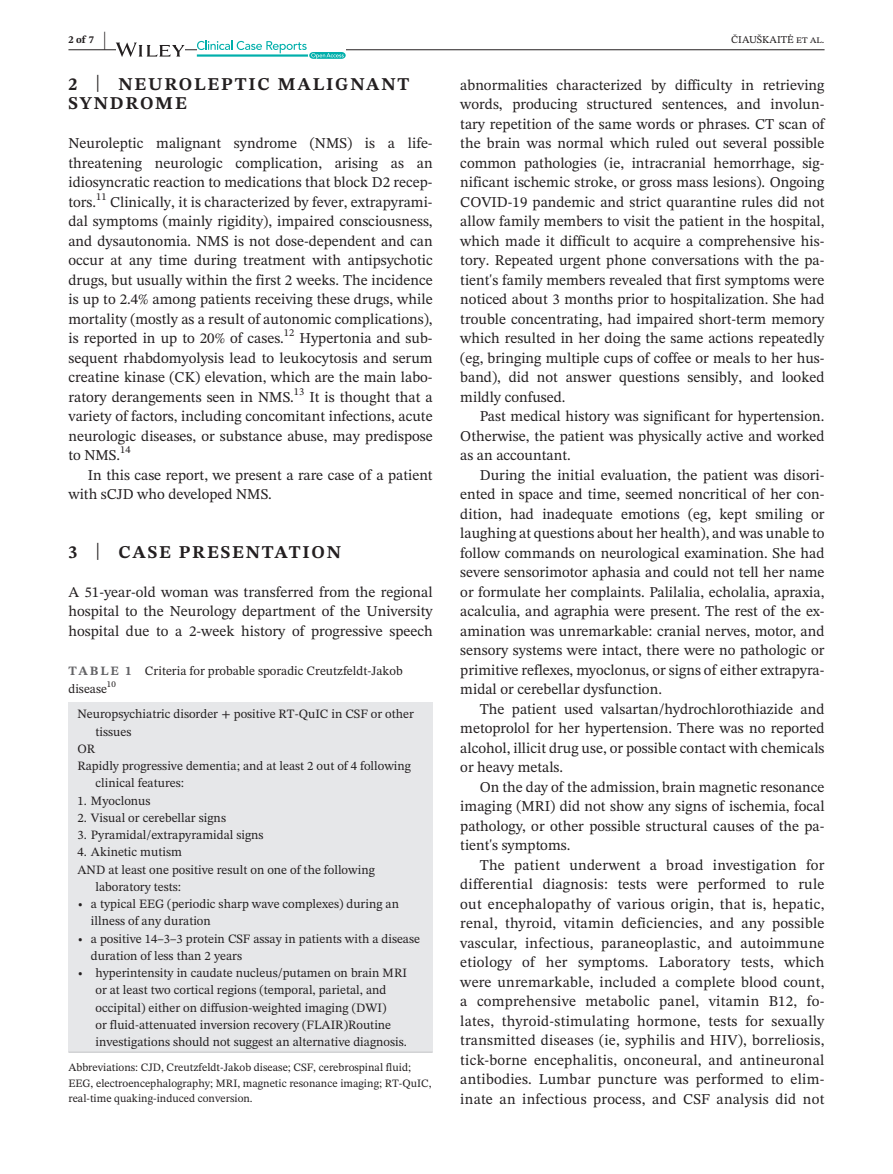
<style>
.page{position:relative;width:893px;height:1174px;background:#fff}
.page>*{position:absolute;margin:0;border:0;box-sizing:border-box;transform-origin:0 0}
.t1{font:700 18px/19.5px "STIX Two Text";letter-spacing:.1em;color:#231f20}
.t2{font:15px/19.5px "STIX Two Text";color:#231f20;text-align:justify}
.t3{font:12.75px/17.2px "STIX Two Text";color:#231f20}
.t4{font:11.25px/15.8px "STIX Two Text";color:#231f20}
.t5{font:10.5px "STIX Two Text";color:#231f20}
.t6{font:700 10.5px "STIX Two Text";color:#231f20}
.t7{font:8.85px "STIX Two Text";color:#231f20}
.s1{font-size:21px}
.s2{font-weight:400;font-size:23.7px}
.s3{font-weight:700;color:#636366}
</style>
<div class="page">
<hr style="left:68px;top:49px;width:756px;height:1px;background:#231f20">
<svg style="left:116px;top:43px;width:69px;height:14px"></svg>
<svg style="left:197px;top:41px;width:149px;height:18px"></svg>
<div style="left:68px;top:702px;width:365px;height:350px;background:#e6e7e9"></div>
<hr style="left:68px;top:1051px;width:365px;height:2px;background:#d1d2d4">
<p class="t6" style="left:68px;top:32px;width:39px">2 of 7 <span class="s1">|</span></p>
<p class="t5" style="left:731px;top:32px;width:95px">ČIAUŠKAITĖ et al.</p>
<p class="t1" style="left:68px;top:74px;width:342px">2 <span class="s2">|</span> NEUROLEPTIC MALIGNANT<br>SYNDROME</p>
<p class="t2" style="left:68px;top:133px;width:366px">Neuroleptic malignant syndrome (NMS) is a life&shy;threatening neurologic complication, arising as an idiosyncratic reaction to medications that block D2 recep&shy;tors.</p>
<p class="t2" style="left:460px;top:75px;width:366px">abnormalities characterized by difficulty in retrieving words, producing structured sentences, and involun&shy;tary repetition of the same words or phrases. CT scan of the brain was normal which ruled out several possible common pathologies (ie, intracranial hemorrhage, sig&shy;nificant ischemic stroke, or gross mass lesions). Ongoing COVID-19 pandemic and strict quarantine rules did not allow family members to visit the patient in the hospital, which made it difficult to acquire a comprehensive his&shy;tory. Repeated urgent phone conversations with the pa&shy;tient's family members revealed that first symptoms were noticed about 3 months prior to hospitalization. She had trouble concentrating, had impaired short-term memory which resulted in her doing the same actions repeatedly (eg, bringing multiple cups of coffee or meals to her hus&shy;band), did not answer questions sensibly, and looked mildly confused.</p>
<p class="t2" style="left:460px;top:406px;width:366px;text-indent:20px">Past medical history was significant for hypertension.<br>Otherwise, the patient was physically active and worked as an accountant.</p>
<p class="t2" style="left:460px;top:465px;width:366px;text-indent:20px">During the initial evaluation, the patient was disori&shy;ented in space and time, seemed noncritical of her con&shy;dition, had inadequate emotions (eg, kept smiling or laughing at questions about her health), and was unable to follow commands on neurological examination. She had severe sensorimotor aphasia and could not tell her name or formulate her complaints. Palilalia, echolalia, apraxia, acalculia, and agraphia were present. The rest of the ex&shy;amination was unremarkable: cranial nerves, motor, and sensory systems were intact, there were no pathologic or primitive reflexes, myoclonus, or signs of either extrapyra&shy;midal or cerebellar dysfunction.</p>
<p class="t2" style="left:460px;top:699px;width:366px;text-indent:19px">The patient used valsartan/hydrochlorothiazide and metoprolol for her hypertension. There was no reported alcohol, illicit drug use, or possible contact with chemicals or heavy metals.</p>
<p class="t2" style="left:460px;top:777px;width:366px;text-indent:19px">On the day of the admission, brain magnetic resonance imaging (MRI) did not show any signs of ischemia, focal pathology, or other possible structural causes of the pa&shy;tient's symptoms.</p>
<p class="t2" style="left:460px;top:855px;width:366px;text-indent:19px">The patient underwent a broad investigation for differential diagnosis: tests were performed to rule out encephalopathy of various origin, that is, hepatic, renal, thyroid, vitamin deficiencies, and any possible vascular, infectious, paraneoplastic, and autoimmune etiology of her symptoms. Laboratory tests, which were unremarkable, included a complete blood count, a comprehensive metabolic panel, vitamin B12, fo&shy;lates, thyroid-stimulating hormone, tests for sexually transmitted diseases (ie, syphilis and HIV), borreliosis, tick-borne encephalitis, onconeural, and antineuronal antibodies. Lumbar puncture was performed to elim&shy;inate an infectious process, and CSF analysis did not</p>
<p class="t5" style="left:96px;top:189px;width:12px">11</p>
<p class="t2" style="left:68px;top:192px;width:366px;text-indent:42px">Clinically, it is characterized by fever, extrapyrami&shy;dal symptoms (mainly rigidity), impaired consciousness, and dysautonomia. NMS is not dose-dependent and can occur at any time during treatment with antipsychotic drugs, but usually within the first 2 weeks. The incidence is up to 2.4% among patients receiving these drugs, while mortality (mostly as a result of autonomic complications), is reported in up to 20% of cases.</p>
<p class="t5" style="left:284px;top:325px;width:12px">12</p>
<p class="t2" style="left:68px;top:328px;width:366px;text-indent:231px">Hypertonia and sub&shy;sequent rhabdomyolysis lead to leukocytosis and serum creatine kinase (CK) elevation, which are the main labo&shy;ratory derangements seen in NMS.</p>
<p class="t5" style="left:294px;top:384px;width:12px">13</p>
<p class="t2" style="left:68px;top:387px;width:366px;text-indent:241px">It is thought that a variety of factors, including concomitant infections, acute neurologic diseases, or substance abuse, may predispose to NMS.</p>
<p class="t5" style="left:120px;top:442px;width:12px">14</p>
<p class="t2" style="left:68px;top:465px;width:366px;text-indent:20px">In this case report, we present a rare case of a patient with sCJD who developed NMS.</p>
<p class="t1" style="left:68px;top:542px;width:274px">3 <span class="s2">|</span> CASE PRESENTATION</p>
<p class="t2" style="left:68px;top:582px;width:366px">A 51-year-old woman was transferred from the regional hospital to the Neurology department of the University hospital due to a 2-week history of progressive speech</p>
<p class="t3" style="left:68px;top:661px;width:336px;line-height:18px"><span class="s3">TABLE 1</span> Criteria for probable sporadic Creutzfeldt-Jakob disease</p>
<p class="t7" style="left:107px;top:678px;width:10px">10</p>
<p class="t3" style="left:77px;top:705px;width:338px">Neuropsychiatric disorder + positive RT-QuIC in CSF or other</p>
<p class="t3" style="left:95px;top:722px;width:37px">tissues</p>
<p class="t3" style="left:77px;top:740px;width:19px">OR</p>
<p class="t3" style="left:77px;top:757px;width:335px">Rapidly progressive dementia; and at least 2 out of 4 following</p>
<p class="t3" style="left:95px;top:774px;width:90px">clinical features:</p>
<p class="t3" style="left:77px;top:791px;width:75px">1. Myoclonus</p>
<p class="t3" style="left:77px;top:809px;width:150px">2. Visual or cerebellar signs</p>
<p class="t3" style="left:77px;top:826px;width:188px">3. Pyramidal/extrapyramidal signs</p>
<p class="t3" style="left:77px;top:843px;width:106px">4. Akinetic mutism</p>
<p class="t3" style="left:77px;top:860px;width:299px">AND at least one positive result on one of the following</p>
<p class="t3" style="left:95px;top:878px;width:87px">laboratory tests:</p>
<p class="t3" style="left:91px;top:895px;width:310px;text-indent:-14px">• a typical EEG (periodic sharp wave complexes) during an illness of any duration</p>
<p class="t3" style="left:91px;top:929px;width:331px;text-indent:-14px">• a positive 14–3–3 protein CSF assay in patients with a disease duration of less than 2 years</p>
<p class="t3" style="left:95px;top:964px;width:313px;text-indent:-18px">• hyperintensity in caudate nucleus/putamen on brain MRI or at least two cortical regions (temporal, parietal, and occipital) either on diffusion-weighted imaging (DWI)<br>or fluid-attenuated inversion recovery (FLAIR)Routine investigations should not suggest an alternative diagnosis.</p>
<p class="t4" style="left:68px;top:1059px;width:365px">Abbreviations: CJD, Creutzfeldt-Jakob disease; CSF, cerebrospinal fluid;<br>EEG, electroencephalography; MRI, magnetic resonance imaging; RT-QuIC, real-time quaking-induced conversion.</p>
</div>
